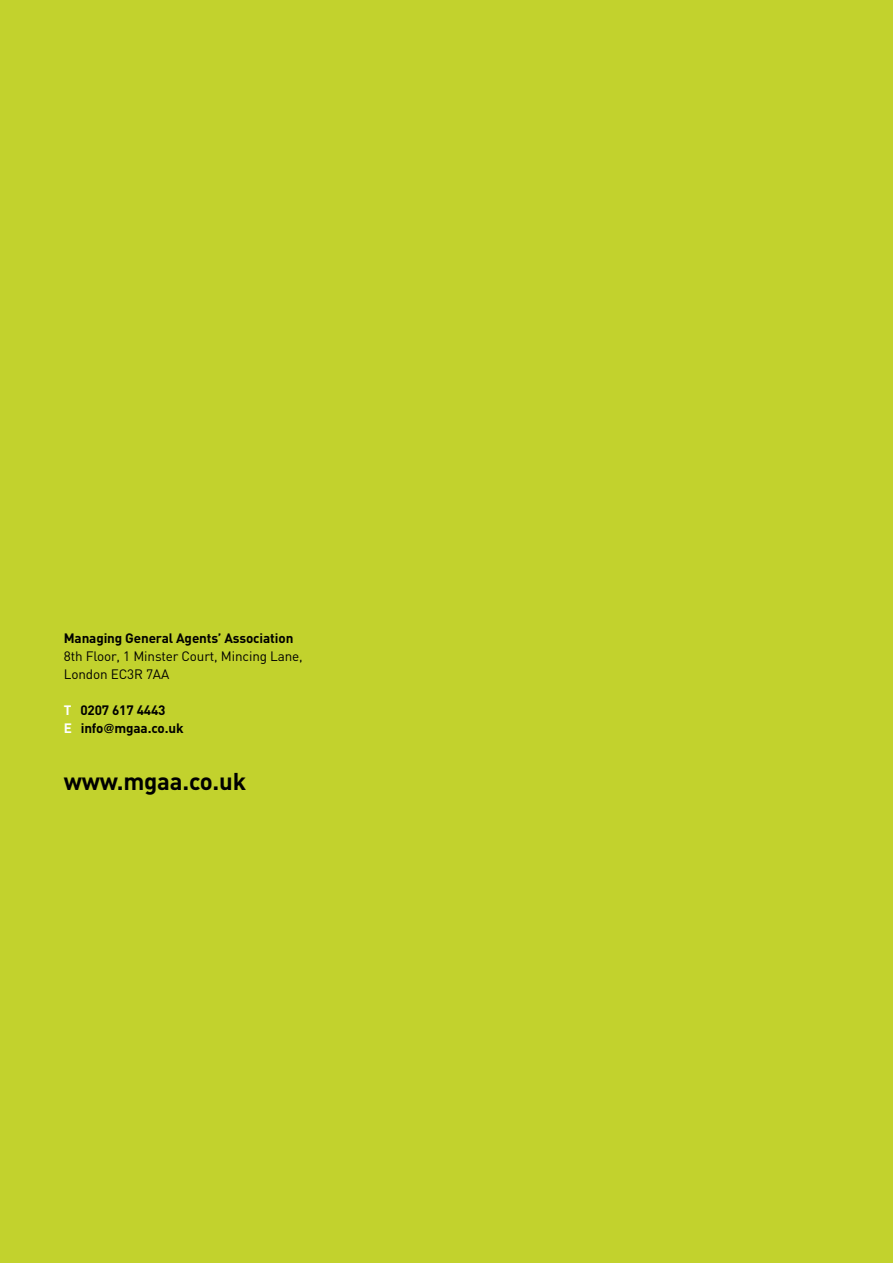
<style>
.page{position:relative;width:893px;height:1263px;background:#c2d22d}
.page>*{position:absolute;margin:0;border:0;box-sizing:border-box;transform-origin:0 0}
.t1{font:700 24px "DIN";letter-spacing:-.01em;color:#000}
.t2{font:700 13.5px/18px "DIN";letter-spacing:-.01em;color:#000}
.t3{font:13.5px/18px "DIN";letter-spacing:-.01em;color:#000}
.s1{color:#fff}
.s2{font-family:"Helvetica";font-size:12px}
</style>
<div class="page">
<p class="t2" style="left:64px;top:628px;width:231px">Managing General Agents’ Association</p>
<p class="t3" style="left:64px;top:647px;width:241px">8th Floor, 1 Minster Court, Mincing Lane,<br>London EC3R 7AA</p>
<p class="t2" style="left:64px;top:700px;width:121px"><span class="s1">T</span> 0207 617 4443<br><span class="s1">E</span> info<span class="s2">@</span>mgaa.co.uk</p>
<h1 class="t1" style="left:64px;top:765px;width:184px">www.mgaa.co.uk</h1>
</div>
